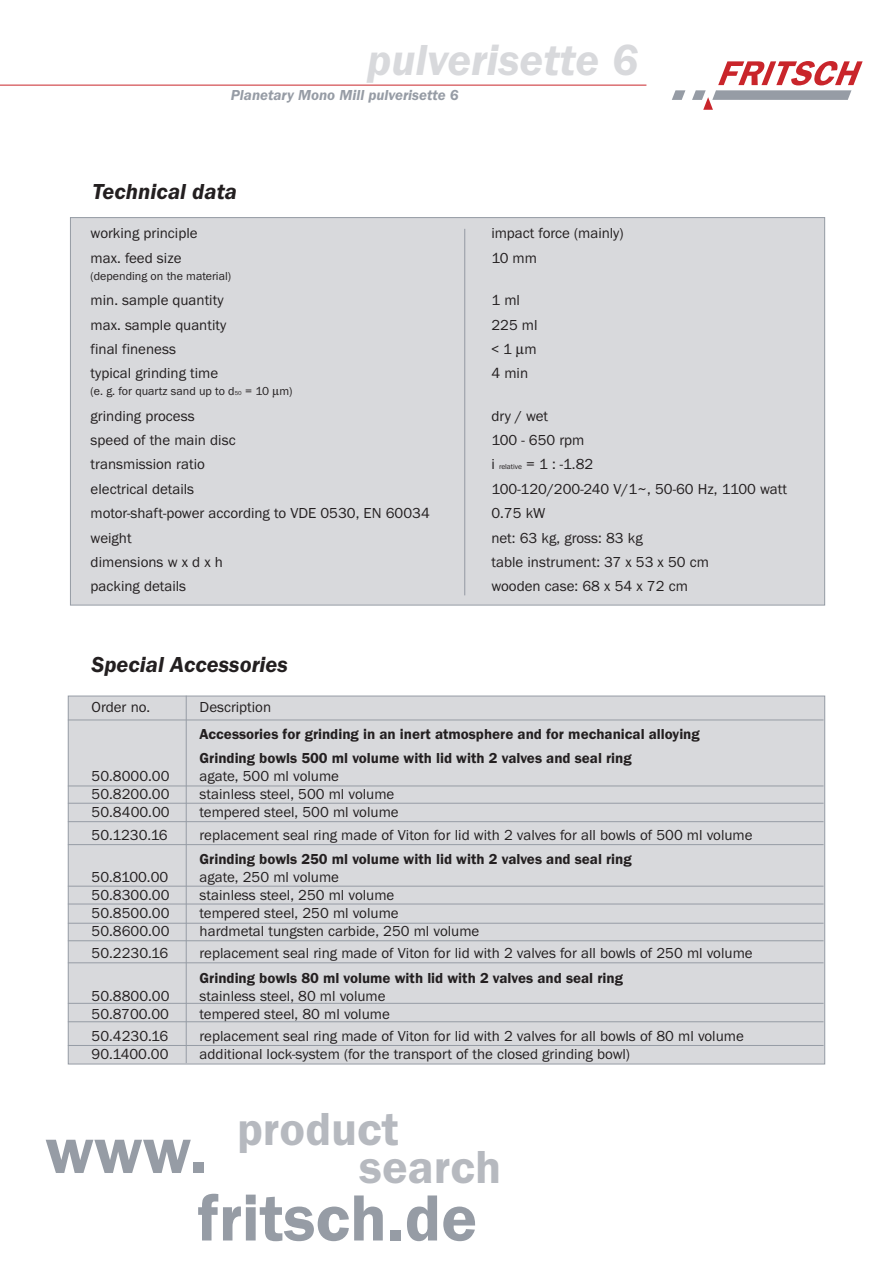
<style>
.page{position:relative;width:893px;height:1263px;background:#fff}
.page>*{position:absolute;margin:0;border:0;box-sizing:border-box;transform-origin:0 0}
.t1{font:600 67.5px/67.5px "Franklin Gothic Itc T";color:#969ca5}
.t2{font:600 48px/37.5px "Franklin Gothic Itc T";color:#b6b9bf}
.t3{font:italic 600 45px "Franklin Gothic Itc T";color:#d8d9dc}
.t4{font:italic 600 22.5px "Franklin Gothic Itc T";color:#231f20}
.t5{font:15px "Franklin Gothic Itc T";color:#231f20}
.t6{font:600 15px/24.5px "Franklin Gothic Itc T";color:#231f20}
.t7{font:italic 600 15px "Franklin Gothic Itc T";color:#969ca5}
.t8{font:12px "Franklin Gothic Itc T";color:#231f20}
.s1{font-size:6px}
.s2{font-size:7.5px}
</style>
<div class="page">
<div style="left:68px;top:696px;width:756px;height:368px;background:#d8d9dc"></div>
<hr style="left:0;top:85px;width:646px;height:1px;background:#c9252b">
<svg style="left:672px;top:90px;width:13px;height:10px"></svg>
<svg style="left:692px;top:61px;width:170px;height:49px"></svg>
<div style="left:70px;top:218px;width:754px;height:387px;background:#d8d9dc"></div>
<hr style="left:464px;top:229px;width:1px;height:366px;background:#969ca5">
<hr style="left:68px;top:786px;width:755px;height:1px;background:#969ca5">
<hr style="left:68px;top:720px;width:755px;height:1px;background:#969ca5">
<hr style="left:68px;top:803px;width:755px;height:1px;background:#969ca5">
<hr style="left:68px;top:821px;width:755px;height:1px;background:#969ca5">
<hr style="left:68px;top:844px;width:755px;height:1px;background:#969ca5">
<hr style="left:68px;top:904px;width:755px;height:1px;background:#969ca5">
<hr style="left:68px;top:923px;width:755px;height:1px;background:#969ca5">
<hr style="left:68px;top:940px;width:755px;height:1px;background:#969ca5">
<hr style="left:68px;top:962px;width:755px;height:1px;background:#969ca5">
<hr style="left:68px;top:1003px;width:755px;height:1px;background:#969ca5">
<hr style="left:68px;top:1021px;width:755px;height:1px;background:#969ca5">
<hr style="left:68px;top:1045px;width:755px;height:1px;background:#969ca5">
<hr style="left:68px;top:886px;width:755px;height:1px;background:#969ca5">
<hr style="left:186px;top:696px;width:1px;height:367px;background:#969ca5">
<h3 class="t3" style="left:367px;top:42px;width:272px">pulverisette 6</h3>
<p class="t7" style="left:231px;top:89px;width:229px">Planetary Mono Mill pulverisette 6</p>
<h3 class="t4" style="left:92px;top:183px;width:146px">Technical data</h3>
<p class="t5" style="left:91px;top:228px;width:108px">working principle</p>
<p class="t5" style="left:491px;top:228px;width:134px">impact force (mainly)</p>
<p class="t5" style="left:91px;top:252px;width:92px">max. feed size</p>
<p class="t5" style="left:491px;top:252px;width:47px">10 mm</p>
<p class="t8" style="left:91px;top:271px;width:142px">(depending on the material)</p>
<p class="t5" style="left:91px;top:294px;width:134px">min. sample quantity</p>
<p class="t5" style="left:491px;top:294px;width:30px">1 ml</p>
<p class="t5" style="left:91px;top:319px;width:137px">max. sample quantity</p>
<p class="t5" style="left:491px;top:319px;width:48px">225 ml</p>
<p class="t5" style="left:91px;top:343px;width:87px">final fineness</p>
<p class="t5" style="left:491px;top:343px;width:47px">&lt; 1 μm</p>
<p class="t5" style="left:91px;top:367px;width:129px">typical grinding time</p>
<p class="t5" style="left:491px;top:367px;width:38px">4 min</p>
<p class="t8" style="left:91px;top:387px;width:203px">(e. g. for quartz sand up to d<span class="s1">50</span> = 10 μm)</p>
<p class="t5" style="left:91px;top:410px;width:105px">grinding process</p>
<p class="t5" style="left:491px;top:410px;width:58px">dry / wet</p>
<p class="t5" style="left:91px;top:434px;width:146px">speed of the main disc</p>
<p class="t5" style="left:491px;top:434px;width:94px">100 - 650 rpm</p>
<p class="t5" style="left:91px;top:459px;width:116px">transmission ratio</p>
<p class="t5" style="left:491px;top:459px;width:103px">i <span class="s2">relative</span> = 1 : -1.82</p>
<p class="t5" style="left:91px;top:483px;width:105px">electrical details</p>
<p class="t5" style="left:491px;top:483px;width:297px">100-120/200-240 V/1~, 50-60 Hz, 1100 watt</p>
<p class="t5" style="left:91px;top:507px;width:341px">motor-shaft-power according to VDE 0530, EN 60034</p>
<p class="t5" style="left:491px;top:507px;width:56px">0.75 kW</p>
<p class="t5" style="left:91px;top:532px;width:43px">weight</p>
<p class="t5" style="left:491px;top:532px;width:153px">net: 63 kg, gross: 83 kg</p>
<p class="t5" style="left:91px;top:556px;width:134px">dimensions w x d x h</p>
<p class="t5" style="left:491px;top:556px;width:219px">table instrument: 37 x 53 x 50 cm</p>
<p class="t5" style="left:91px;top:581px;width:97px">packing details</p>
<p class="t5" style="left:491px;top:581px;width:198px">wooden case: 68 x 54 x 72 cm</p>
<h3 class="t4" style="left:92px;top:656px;width:198px">Special Accessories</h3>
<p class="t5" style="left:92px;top:702px;width:60px">Order no.</p>
<p class="t5" style="left:200px;top:702px;width:73px">Description</p>
<p class="t6" style="left:200px;top:723px;width:501px">Accessories for grinding in an inert atmosphere and for mechanical alloying<br>Grinding bowls 500 ml volume with lid with 2 valves and seal ring</p>
<p class="t5" style="left:92px;top:770px;width:79px">50.8000.00</p>
<p class="t5" style="left:200px;top:770px;width:141px">agate, 500 ml volume</p>
<p class="t5" style="left:92px;top:788px;width:79px">50.8200.00</p>
<p class="t5" style="left:200px;top:788px;width:196px">stainless steel, 500 ml volume</p>
<p class="t5" style="left:92px;top:806px;width:80px">50.8400.00</p>
<p class="t5" style="left:200px;top:806px;width:200px">tempered steel, 500 ml volume</p>
<p class="t5" style="left:92px;top:829px;width:78px">50.1230.16</p>
<p class="t5" style="left:200px;top:829px;width:554px">replacement seal ring made of Viton for lid with 2 valves for all bowls of 500 ml volume</p>
<p class="t6" style="left:200px;top:848px;width:433px">Grinding bowls 250 ml volume with lid with 2 valves and seal ring</p>
<p class="t5" style="left:92px;top:871px;width:78px">50.8100.00</p>
<p class="t5" style="left:200px;top:871px;width:141px">agate, 250 ml volume</p>
<p class="t5" style="left:92px;top:889px;width:79px">50.8300.00</p>
<p class="t5" style="left:200px;top:889px;width:196px">stainless steel, 250 ml volume</p>
<p class="t5" style="left:92px;top:907px;width:79px">50.8500.00</p>
<p class="t5" style="left:200px;top:907px;width:200px">tempered steel, 250 ml volume</p>
<p class="t5" style="left:92px;top:925px;width:79px">50.8600.00</p>
<p class="t5" style="left:200px;top:925px;width:281px">hardmetal tungsten carbide, 250 ml volume</p>
<p class="t5" style="left:92px;top:947px;width:78px">50.2230.16</p>
<p class="t5" style="left:200px;top:947px;width:554px">replacement seal ring made of Viton for lid with 2 valves for all bowls of 250 ml volume</p>
<p class="t6" style="left:200px;top:966px;width:425px">Grinding bowls 80 ml volume with lid with 2 valves and seal ring</p>
<p class="t5" style="left:92px;top:990px;width:79px">50.8800.00</p>
<p class="t5" style="left:200px;top:990px;width:187px">stainless steel, 80 ml volume</p>
<p class="t5" style="left:92px;top:1008px;width:79px">50.8700.00</p>
<p class="t5" style="left:200px;top:1008px;width:192px">tempered steel, 80 ml volume</p>
<p class="t5" style="left:92px;top:1030px;width:78px">50.4230.16</p>
<p class="t5" style="left:200px;top:1030px;width:545px">replacement seal ring made of Viton for lid with 2 valves for all bowls of 80 ml volume</p>
<p class="t5" style="left:92px;top:1048px;width:78px">90.1400.00</p>
<p class="t5" style="left:200px;top:1048px;width:432px">additional lock-system (for the transport of the closed grinding bowl)</p>
<h2 class="t2" style="left:359px;top:1113px;width:143px;text-indent:-122px">product search</h2>
<h1 class="t1" style="left:197px;top:1121px;width:281px;text-indent:-152px">www. fritsch.de</h1>
</div>
